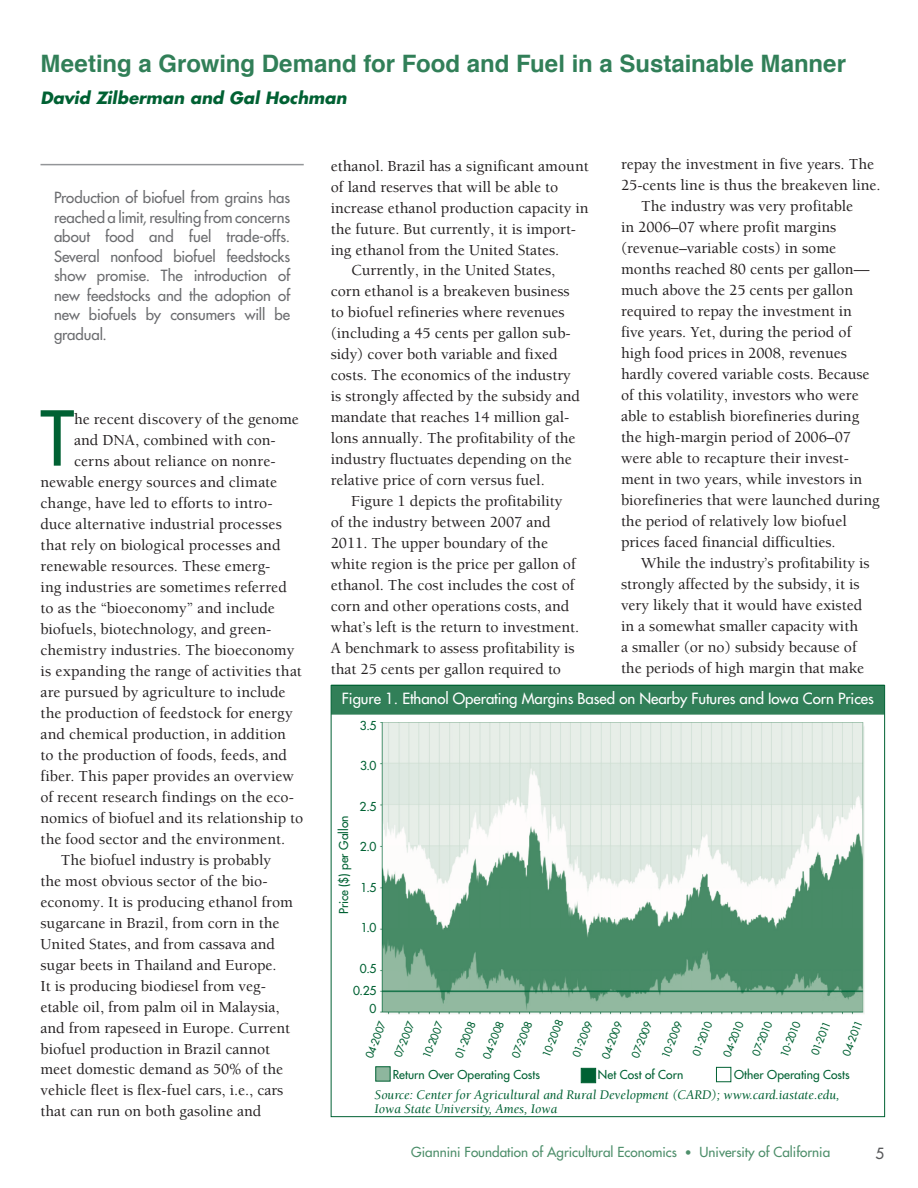
<style>
.page{position:relative;width:918px;height:1188px;background:#fff}
.page>*{position:absolute;margin:0;border:0;box-sizing:border-box;transform-origin:0 0}
.t1{font:500 73.5px "Futura Std";color:#006133}
.t2{font:700 24px "Helvetica";color:#317f58}
.t3{font:italic 700 16.5px "Futura Std";color:#006133}
.t4{font:500 15.75px/21px "Berkeley Std";color:#231f20}
.t5{font:500 15px/19.5px "Futura Std";letter-spacing:-.005em;color:#6c6d70;text-align:justify}
.t6{font:500 15px "Futura Std";letter-spacing:-.005em;color:#fff}
.t7{font:500 15px "Futura Std";color:#57585a}
.t8{font:italic 13.5px/13.5px "Berkeley Std";color:#006133}
.t9{font:500 13.5px "Futura Std";color:#4e8f6b}
.t10{font:500 12px/18.6px "Futura Std";letter-spacing:.005em;color:#006133;text-align:right}
.t11{font:500 10.5px "Futura Std";color:#006133}
.s1{font-size:12px}
</style>
<div class="page">
<hr style="left:40px;top:164px;width:264px;height:1px;background:#939598">
<div style="left:375px;top:1066px;width:16px;height:16px;background:#8eb69e;border:1px solid #006133"></div>
<div style="left:581px;top:1068px;width:15px;height:15px;background:#006133;border:1px solid #006133"></div>
<div style="left:331px;top:685px;width:554px;height:30px;background:#317f58"></div>
<img style="left:380px;top:722px;width:484px;height:292px">
<div style="left:716px;top:1067px;width:15px;height:15px;border:1px solid #006133"></div>
<h2 class="t2" style="left:40px;top:44px;width:807px">Meeting a Growing Demand for Food and Fuel in a Sustainable Manner</h2>
<h4 class="t3" style="left:40px;top:87px;width:308px">David Zilberman and Gal Hochman</h4>
<p class="t5" style="left:54px;top:188px;width:238px">Production of biofuel from grains has reached a limit, resulting from concerns about food and fuel trade-offs.<br>Several nonfood biofuel feedstocks show promise. The introduction of new feedstocks and the adoption of new biofuels by consumers will be gradual.</p>
<p class="t1" style="left:40px;top:393px;width:35px">T</p>
<p class="t4" style="left:74px;top:409px;width:226px">he recent discovery of the genome</p>
<p class="t4" style="left:74px;top:430px;width:203px">and DNA, combined with con-</p>
<p class="t4" style="left:74px;top:451px;width:203px">cerns about reliance on nonre-</p>
<p class="t4" style="left:40px;top:471px;width:238px">newable energy sources and climate</p>
<p class="t4" style="left:40px;top:492px;width:234px">change, have led to efforts to intro-</p>
<p class="t4" style="left:40px;top:513px;width:243px">duce alternative industrial processes</p>
<p class="t4" style="left:40px;top:534px;width:241px">that rely on biological processes and</p>
<p class="t4" style="left:40px;top:555px;width:231px">renewable resources. These emerg-</p>
<p class="t4" style="left:40px;top:576px;width:248px">ing industries are sometimes referred</p>
<p class="t4" style="left:40px;top:597px;width:236px">to as the “bioeconomy” and include</p>
<p class="t4" style="left:40px;top:618px;width:232px">biofuels, biotechnology, and green-</p>
<p class="t4" style="left:40px;top:639px;width:255px">chemistry industries. The bioeconomy</p>
<p class="t4" style="left:40px;top:660px;width:263px">is expanding the range of activities that</p>
<p class="t4" style="left:40px;top:681px;width:247px">are pursued by agriculture to include</p>
<p class="t4" style="left:40px;top:702px;width:254px">the production of feedstock for energy</p>
<p class="t4" style="left:40px;top:723px;width:247px">and chemical production, in addition</p>
<p class="t4" style="left:40px;top:744px;width:248px">to the production of foods, feeds, and</p>
<p class="t4" style="left:40px;top:765px;width:255px">fiber. This paper provides an overview</p>
<p class="t4" style="left:40px;top:786px;width:255px">of recent research findings on the eco-</p>
<p class="t4" style="left:40px;top:807px;width:264px">nomics of biofuel and its relationship to</p>
<p class="t4" style="left:40px;top:828px;width:246px">the food sector and the environment.</p>
<p class="t4" style="left:61px;top:849px;width:212px">The biofuel industry is probably</p>
<p class="t4" style="left:40px;top:870px;width:229px">the most obvious sector of the bio-</p>
<p class="t4" style="left:40px;top:891px;width:254px">economy. It is producing ethanol from</p>
<p class="t4" style="left:40px;top:912px;width:241px">sugarcane in Brazil, from corn in the</p>
<p class="t4" style="left:40px;top:933px;width:236px">United States, and from cassava and</p>
<p class="t4" style="left:40px;top:954px;width:238px">sugar beets in Thailand and Europe.</p>
<p class="t4" style="left:40px;top:975px;width:227px">It is producing biodiesel from veg-</p>
<p class="t4" style="left:40px;top:996px;width:241px">etable oil, from palm oil in Malaysia,</p>
<p class="t4" style="left:40px;top:1017px;width:251px">and from rapeseed in Europe. Current</p>
<p class="t4" style="left:40px;top:1038px;width:231px">biofuel production in Brazil cannot</p>
<p class="t4" style="left:40px;top:1059px;width:244px">meet domestic demand as 50% of the</p>
<p class="t4" style="left:40px;top:1080px;width:244px">vehicle fleet is flex-fuel cars, i.e., cars</p>
<p class="t4" style="left:40px;top:1101px;width:222px">that can run on both gasoline and</p>
<p class="t4" style="left:621px;top:154px;width:261px">repay the investment in five years. The<br>25-cents line is thus the breakeven line.</p>
<p class="t4" style="left:621px;top:196px;width:260px;text-indent:20px">The industry was very profitable<br>in 2006–07 where profit margins (revenue–variable costs) in some months reached 80 cents per gallon— much above the 25 cents per gallon required to repay the investment in<br>five years. Yet, during the period of high food prices in 2008, revenues hardly covered variable costs. Because of this volatility, investors who were able to establish biorefineries during the high-margin period of 2006–07 were able to recapture their invest&shy;ment in two years, while investors in biorefineries that were launched during the period of relatively low biofuel prices faced financial difficulties.</p>
<p class="t4" style="left:621px;top:553px;width:250px;text-indent:20px">While the industry’s profitability is strongly affected by the subsidy, it is very likely that it would have existed in a somewhat smaller capacity with<br>a smaller (or no) subsidy because of the periods of high margin that make</p>
<p class="t6" style="left:342px;top:689px;width:533px">Figure 1. Ethanol Operating Margins Based on Nearby Futures and Iowa Corn Prices</p>
<p class="t10" style="left:360px;top:716px;width:18px">3.5</p>
<p class="t10" style="left:360px;top:757px;width:18px">3.0</p>
<p class="t10" style="left:360px;top:797px;width:18px">2.5</p>
<p class="t10" style="left:360px;top:838px;width:18px">2.0</p>
<p class="t10" style="left:361px;top:878px;width:18px">1.5</p>
<p class="t10" style="left:361px;top:919px;width:17px">1.0</p>
<p class="t10" style="left:360px;top:959px;width:18px">0.5</p>
<p class="t10" style="left:353px;top:981px;width:25px">0.25<br>0</p>
<p class="t4" style="left:331px;top:155px;width:260px">ethanol. Brazil has a significant amount of land reserves that will be able to increase ethanol production capacity in the future. But currently, it is import&shy;ing ethanol from the United States.</p>
<p class="t4" style="left:331px;top:260px;width:251px;text-indent:20px">Currently, in the United States, corn ethanol is a breakeven business to biofuel refineries where revenues (including a 45 cents per gallon sub&shy;sidy) cover both variable and fixed costs. The economics of the industry is strongly affected by the subsidy and mandate that reaches 14 million gal&shy;lons annually. The profitability of the industry fluctuates depending on the relative price of corn versus fuel.</p>
<p class="t4" style="left:331px;top:491px;width:250px;text-indent:20px">Figure 1 depicts the profitability<br>of the industry between 2007 and 2011. The upper boundary of the white region is the price per gallon of ethanol. The cost includes the cost of corn and other operations costs, and what’s left is the return to investment.<br>A benchmark to assess profitability is that 25 cents per gallon required to</p>
<p class="t10" style="left:335px;top:914px;width:100px;rotate:-90deg">Price ($) per Gallon</p>
<p class="t11" style="left:363px;top:1055px;width:40px;rotate:-69deg">04-2007</p>
<p class="t11" style="left:392px;top:1054px;width:39px;rotate:-69deg">07-2007</p>
<p class="t11" style="left:420px;top:1056px;width:40px;rotate:-69deg">10-2007</p>
<p class="t11" style="left:453px;top:1055px;width:39px;rotate:-69deg">01-2008</p>
<p class="t11" style="left:480px;top:1056px;width:41px;rotate:-69deg">04-2008</p>
<p class="t11" style="left:509px;top:1055px;width:40px;rotate:-69deg">07-2008</p>
<p class="t11" style="left:540px;top:1054px;width:40px;rotate:-69deg">10-2008</p>
<p class="t11" style="left:570px;top:1055px;width:39px;rotate:-69deg">01-2009</p>
<p class="t11" style="left:599px;top:1056px;width:40px;rotate:-69deg">04-2009</p>
<p class="t11" style="left:629px;top:1055px;width:39px;rotate:-69deg">07-2009</p>
<p class="t11" style="left:659px;top:1055px;width:40px;rotate:-69deg">10-2009</p>
<p class="t11" style="left:690px;top:1053px;width:38px;rotate:-69deg">01-2010</p>
<p class="t11" style="left:721px;top:1054px;width:39px;rotate:-69deg">04-2010</p>
<p class="t11" style="left:750px;top:1053px;width:38px;rotate:-69deg">07-2010</p>
<p class="t11" style="left:778px;top:1054px;width:39px;rotate:-69deg">10-2010</p>
<p class="t11" style="left:808px;top:1052px;width:37px;rotate:-69deg">01-2011</p>
<p class="t11" style="left:840px;top:1053px;width:38px;rotate:-69deg">04-2011</p>
<p class="t10" style="left:393px;top:1066px;width:149px">Return Over Operating Costs</p>
<p class="t10" style="left:598px;top:1065px;width:87px">Net Cost of Corn</p>
<p class="t10" style="left:734px;top:1066px;width:117px">Other Operating Costs</p>
<p class="t8" style="left:375px;top:1088px;width:466px">Source: Center for Agricultural and Rural Development (CARD); www.card.iastate.edu,<br>Iowa State University, Ames, Iowa</p>
<p class="t9" style="left:411px;top:1144px;width:421px">Giannini Foundation of Agricultural Economics <span class="s1">•</span> University of California</p>
<p class="t7" style="left:876px;top:1144px;width:10px">5</p>
</div>
